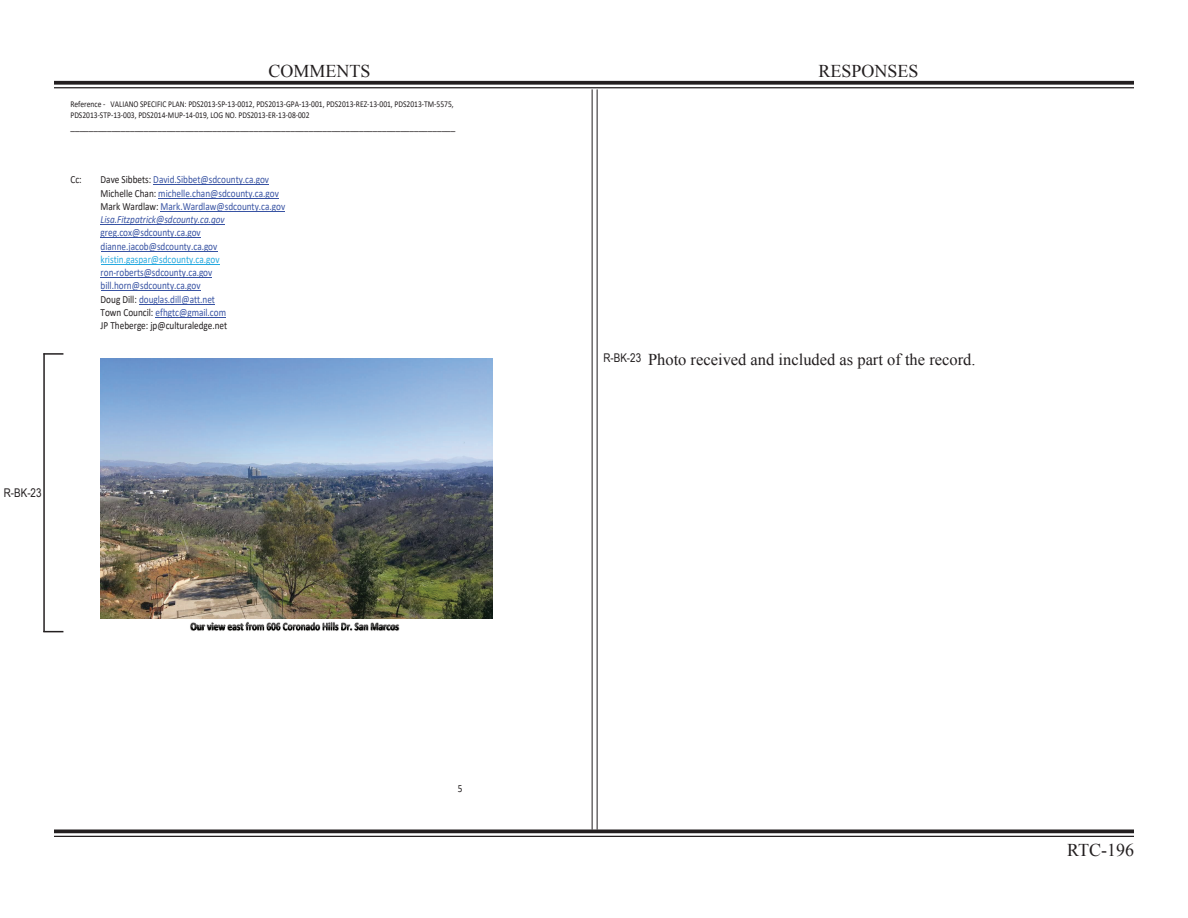
<style>
.page{position:relative;width:1188px;height:918px;background:#fff}
.page>*{position:absolute;margin:0;border:0;box-sizing:border-box;transform-origin:0 0}
.t1{font:18px "Times New Roman";color:#231f20}
.t2{font:16.5px "Times New Roman";color:#231f20}
.t3{font:12px "Arial Narrow";color:#231f20}
.t4{font:10.95px/13.2px "Calibri";color:#3853a3;scale:.85 1}
.t5{font:10.95px "Calibri";color:#231f20;scale:.85 1}
.t6{font:10.95px "Calibri";color:#25a9df;scale:.85 1}
.t7{font:8.85px/10.9px "Calibri";color:#231f20;scale:.85 1}
.s1{color:#231f20}
.s2{font-style:italic}
</style>
<div class="page">
<svg style="left:54px;top:81px;width:1080px;height:4px;background:#373334"></svg>
<hr style="left:54px;top:87px;width:1080px;height:1px;background:#231f20">
<hr style="left:592px;top:89px;width:1px;height:741px;background:#231f20">
<hr style="left:597px;top:89px;width:1px;height:741px;background:#231f20">
<hr style="left:54px;top:830px;width:1080px;height:3px;background:#231f20">
<hr style="left:54px;top:836px;width:1080px;height:1px;background:#231f20">
<hr style="left:153px;top:185px;width:116px;height:1px;background:#3853a3">
<hr style="left:158px;top:198px;width:121px;height:1px;background:#3853a3">
<hr style="left:161px;top:211px;width:124px;height:1px;background:#3853a3">
<hr style="left:101px;top:224px;width:124px;height:1px;background:#3853a3">
<hr style="left:101px;top:237px;width:100px;height:1px;background:#3853a3">
<hr style="left:101px;top:251px;width:117px;height:1px;background:#3853a3">
<hr style="left:101px;top:264px;width:119px;height:1px;background:#25a9df">
<hr style="left:101px;top:277px;width:111px;height:1px;background:#3853a3">
<hr style="left:101px;top:290px;width:100px;height:1px;background:#3853a3">
<hr style="left:139px;top:304px;width:76px;height:1px;background:#3853a3">
<hr style="left:156px;top:317px;width:70px;height:1px;background:#3853a3">
<img style="left:184px;top:618px;width:227px;height:13px">
<svg style="left:212px;top:623px;width:122px;height:7px"></svg>
<svg style="left:350px;top:623px;width:48px;height:7px"></svg>
<img style="left:101px;top:359px;width:391px;height:259px">
<hr style="left:43px;top:353px;width:20px;height:2px;background:#231f20">
<hr style="left:43px;top:353px;width:2px;height:279px;background:#231f20">
<svg style="left:43px;top:631px;width:20px;height:1px"></svg>
<h1 class="t1" style="left:268px;top:58px;width:104px">COMMENTS</h1>
<h1 class="t1" style="left:818px;top:58px;width:102px">RESPONSES</h1>
<p class="t7" style="left:70px;top:98px;width:452px">Reference - VALIANO SPECIFIC PLAN: PDS2013-SP-13-0012, PDS2013-GPA-13-001, PDS2013-REZ-13-001, PDS2013-TM-5575,<br>PDS2013-STP-13-003, PDS2014-MUP-14-019, LOG NO. PDS2013-ER-13-08-002</p>
<p class="t5" style="left:70px;top:119px;width:454px">____________________________________________________________________________________</p>
<p class="t5" style="left:70px;top:172px;width:15px">Cc:</p>
<p class="t4" style="left:101px;top:173px;width:219px"><span class="s1">Dave Sibbets:</span> David.Sibbet@sdcounty.ca.gov <span class="s1">Michelle Chan:</span> michelle.chan@sdcounty.ca.gov <span class="s1">Mark Wardlaw:</span> Mark.Wardlaw@sdcounty.ca.gov <span class="s2">Lisa.Fitzpatrick@sdcounty.ca.gov</span></p>
<p class="t4" style="left:101px;top:226px;width:139px">greg.cox@sdcounty.ca.gov dianne.jacob@sdcounty.ca.gov</p>
<p class="t6" style="left:101px;top:252px;width:141px">kristin.gaspar@sdcounty.ca.gov</p>
<p class="t4" style="left:101px;top:266px;width:151px">ron-roberts@sdcounty.ca.gov bill.horn@sdcounty.ca.gov<br><span class="s1">Doug Dill:</span> douglas.dill@att.net<br><span class="s1">Town Council:</span> efhgtc@gmail.com<br><span class="s1">JP Theberge: jp@culturaledge.net</span></p>
<h2 class="t2" style="left:603px;top:348px;width:374px"><sup>R-BK-23</sup> Photo received and included as part of the record.</h2>
<p class="t3" style="left:4px;top:484px;width:39px">R-BK-23</p>
<p class="t5" style="left:458px;top:781px;width:7px">5</p>
<h1 class="t1" style="left:1067px;top:838px;width:68px">RTC-196</h1>
</div>
